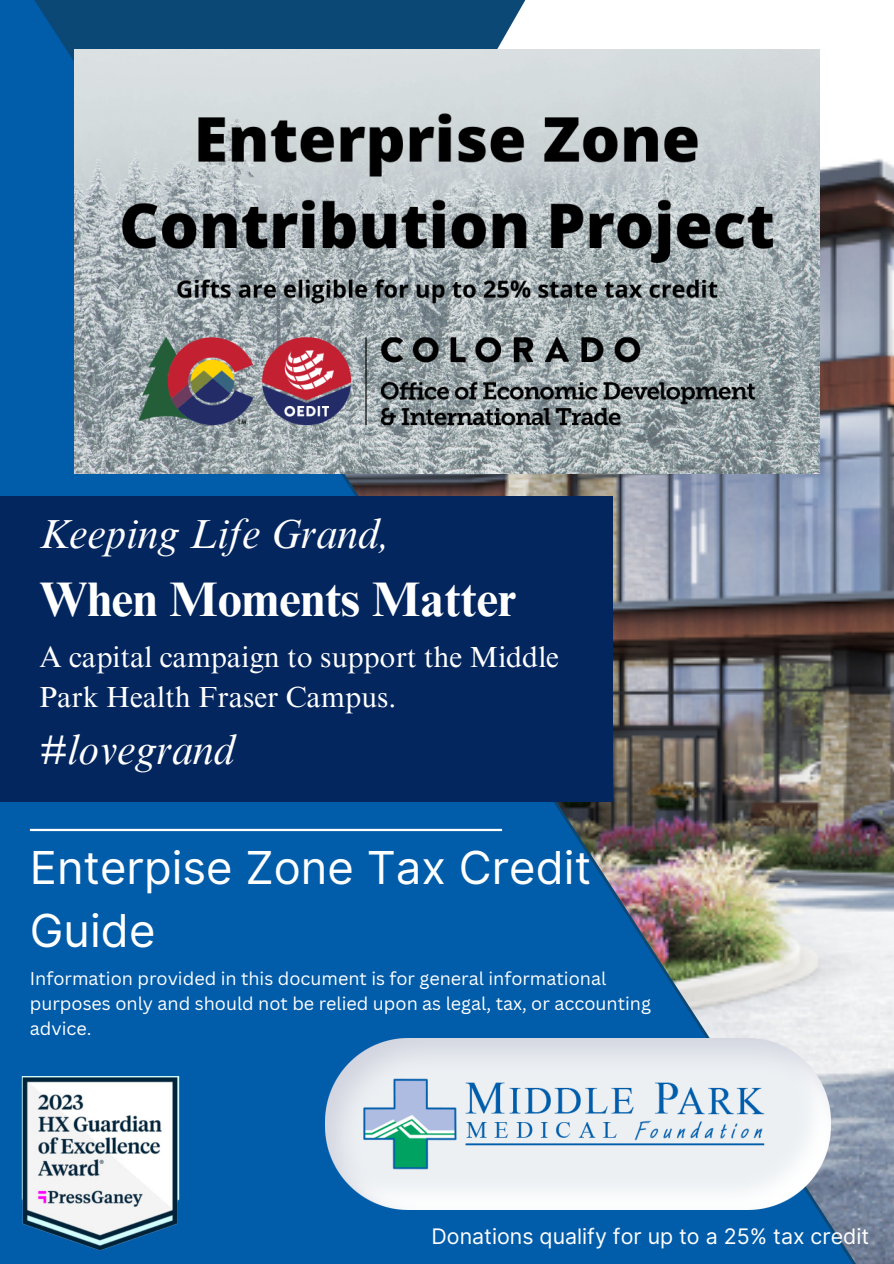
<style>
.page{position:relative;width:894px;height:1264px;background:#fff}
.page>*{position:absolute;margin:0;border:0;box-sizing:border-box;transform-origin:0 0}
.t1{font:700 48.6px "Times NRMT Pro";color:#fff}
.t2{font:45.45px/63px "Inter";color:#fff}
.t3{font:italic 41.4px "Times NRMT Pro";color:#fff}
.t4{font:29.1px/40.5px "Times NRMT Pro";color:#fff}
.t5{font:21.45px "Inter";color:#fff}
.t6{font:18px/24.8px "Canva Sans";color:#fff}
</style>
<div class="page">
<img style="left:0;top:0;width:893px;height:1263px">
<hr style="left:30px;top:828px;width:472px;height:3px;background:#fff">
<img style="left:325px;top:1038px;width:505px;height:171px">
<img style="left:353px;top:1063px;width:428px;height:121px">
<img style="left:75px;top:50px;width:743px;height:424px">
<div style="left:0;top:496px;width:612px;height:305px;background:#04265f"></div>
<img style="left:13px;top:1076px;width:175px;height:175px">
<h1 class="t3" style="left:39px;top:518px;width:352px">Keeping Life Grand,</h1>
<h1 class="t1" style="left:39px;top:581px;width:478px">When Moments Matter</h1>
<h1 class="t4" style="left:39px;top:640px;width:521px">A capital campaign to support the Middle<br>Park Health Fraser Campus.</h1>
<p class="t3" style="left:39px;top:734px;width:196px">#lovegrand</p>
<h2 class="t2" style="left:30px;top:835px;width:562px">Enterpise Zone Tax Credit<br>Guide</h2>
<p class="t6" style="left:30px;top:966px;width:622px">Information provided in this document is for general informational purposes only and should not be relied upon as legal, tax, or accounting advice.</p>
<p class="t5" style="left:431px;top:1222px;width:439px">Donations qualify for up to a 25% tax credit</p>
</div>
